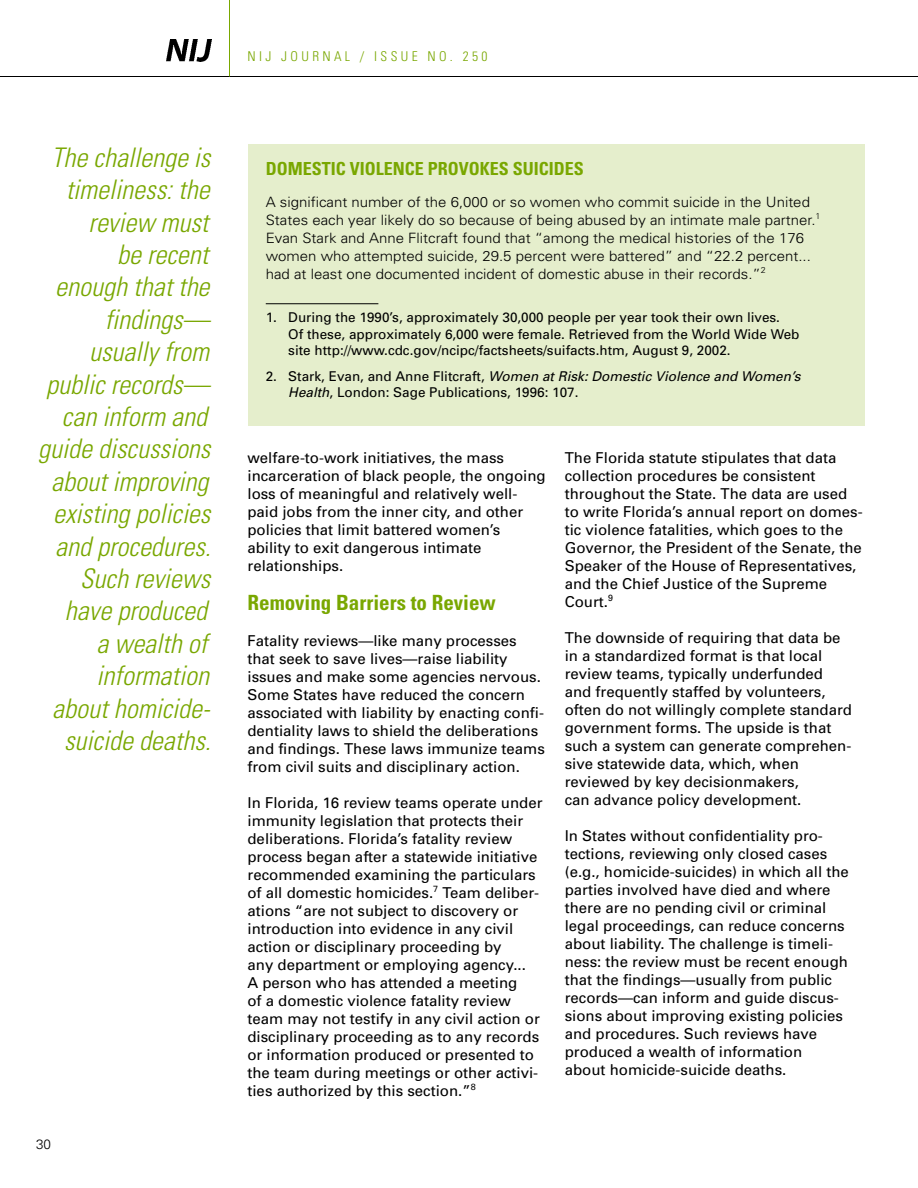
<style>
.page{position:relative;width:918px;height:1188px;background:#fff}
.page>*{position:absolute;margin:0;border:0;box-sizing:border-box;transform-origin:0 0}
.t1{font:italic 300 condensed 27px/32.4px "Univers";color:#79a700;text-align:right}
.t2{font:700 condensed 21px "Univers";color:#79a700}
.t3{font:700 condensed 18px "Univers";color:#79a700}
.t4{font:15px/18px "Univers";color:#000}
.t5{font:300 14.25px/18px "Univers";color:#000;scale:1.05 1}
.t6{font:13.5px/16.5px "Univers";color:#000}
.t7{font:300 condensed 13.5px "Univers";letter-spacing:.25em;color:#79a700}
.t8{font:300 13.5px "Univers";color:#000}
.s1{font-style:italic}
</style>
<div class="page">
<hr style="left:0;top:76px;width:918px;height:1px;background:#000">
<hr style="left:229px;top:0;width:1px;height:76px;background:#79a700">
<img style="left:166px;top:40px;width:46px;height:21px">
<div style="left:248px;top:144px;width:616px;height:282px;background:#e5eecc"></div>
<hr style="left:266px;top:303px;width:112px;height:1px;background:#000">
<p class="t1" style="left:38px;top:144px;width:174px">The challenge is timeliness: the review must<br>be recent<br>enough that the findings— usually from public records— can inform and guide discussions about improving existing policies and procedures.<br>Such reviews have produced<br>a wealth of information about homicide&shy;suicide deaths.</p>
<p class="t8" style="left:36px;top:1140px;width:17px">30</p>
<p class="t7" style="left:247px;top:51px;width:241px">NIJ JOURNAL / ISSUE NO. 250</p>
<p class="t3" style="left:266px;top:162px;width:320px">DOMESTIC VIOLENCE PROVOKES SUICIDES</p>
<p class="t5" style="left:266px;top:194px;width:530px">A significant number of the 6,000 or so women who commit suicide in the United States each year likely do so because of being abused by an intimate male partner.<sup>1<br></sup>Evan Stark and Anne Flitcraft found that “among the medical histories of the 176 women who attempted suicide, 29.5 percent were battered” and “22.2 percent... had at least one documented incident of domestic abuse in their records.”<sup>2</sup></p>
<p class="t6" style="left:288px;top:310px;width:513px;text-indent:-23px">1. During the 1990’s, approximately 30,000 people per year took their own lives.<br>Of these, approximately 6,000 were female. Retrieved from the World Wide Web site http://www.cdc.gov/ncipc/factsheets/suifacts.htm, August 9, 2002.</p>
<p class="t6" style="left:288px;top:369px;width:514px;text-indent:-23px">2. Stark, Evan, and Anne Flitcraft, <span class="s1">Women at Risk: Domestic Violence and Women’s<br>Health</span>, London: Sage Publications, 1996: 107.</p>
<p class="t4" style="left:248px;top:451px;width:300px">welfare-to-work initiatives, the mass incarceration of black people, the ongoing loss of meaningful and relatively well&shy;paid jobs from the inner city, and other policies that limit battered women’s ability to exit dangerous intimate relationships.</p>
<h2 class="t2" style="left:248px;top:595px;width:250px">Removing Barriers to Review</h2>
<p class="t4" style="left:248px;top:634px;width:299px">Fatality reviews—like many processes that seek to save lives—raise liability issues and make some agencies nervous.<br>Some States have reduced the concern associated with liability by enacting confi&shy;dentiality laws to shield the deliberations and findings. These laws immunize teams from civil suits and disciplinary action.</p>
<p class="t4" style="left:248px;top:796px;width:297px">In Florida, 16 review teams operate under immunity legislation that protects their deliberations. Florida’s fatality review process began after a statewide initiative recommended examining the particulars of all domestic homicides.<sup>7</sup> Team deliber&shy;ations “are not subject to discovery or introduction into evidence in any civil action or disciplinary proceeding by<br>any department or employing agency...<br>A person who has attended a meeting<br>of a domestic violence fatality review team may not testify in any civil action or disciplinary proceeding as to any records or information produced or presented to the team during meetings or other activi&shy;ties authorized by this section.”<sup>8</sup></p>
<p class="t4" style="left:565px;top:451px;width:300px">The Florida statute stipulates that data collection procedures be consistent throughout the State. The data are used to write Florida’s annual report on domes&shy;tic violence fatalities, which goes to the Governor, the President of the Senate, the Speaker of the House of Representatives, and the Chief Justice of the Supreme Court.<sup>9</sup></p>
<p class="t4" style="left:565px;top:631px;width:289px">The downside of requiring that data be in a standardized format is that local review teams, typically underfunded and frequently staffed by volunteers, often do not willingly complete standard government forms. The upside is that such a system can generate comprehen&shy;sive statewide data, which, when reviewed by key decisionmakers,<br>can advance policy development.</p>
<p class="t4" style="left:565px;top:829px;width:286px">In States without confidentiality pro&shy;tections, reviewing only closed cases (e.g., homicide-suicides) in which all the parties involved have died and where there are no pending civil or criminal legal proceedings, can reduce concerns about liability. The challenge is timeli&shy;ness: the review must be recent enough that the findings—usually from public records—can inform and guide discus&shy;sions about improving existing policies and procedures. Such reviews have produced a wealth of information<br>about homicide-suicide deaths.</p>
</div>
